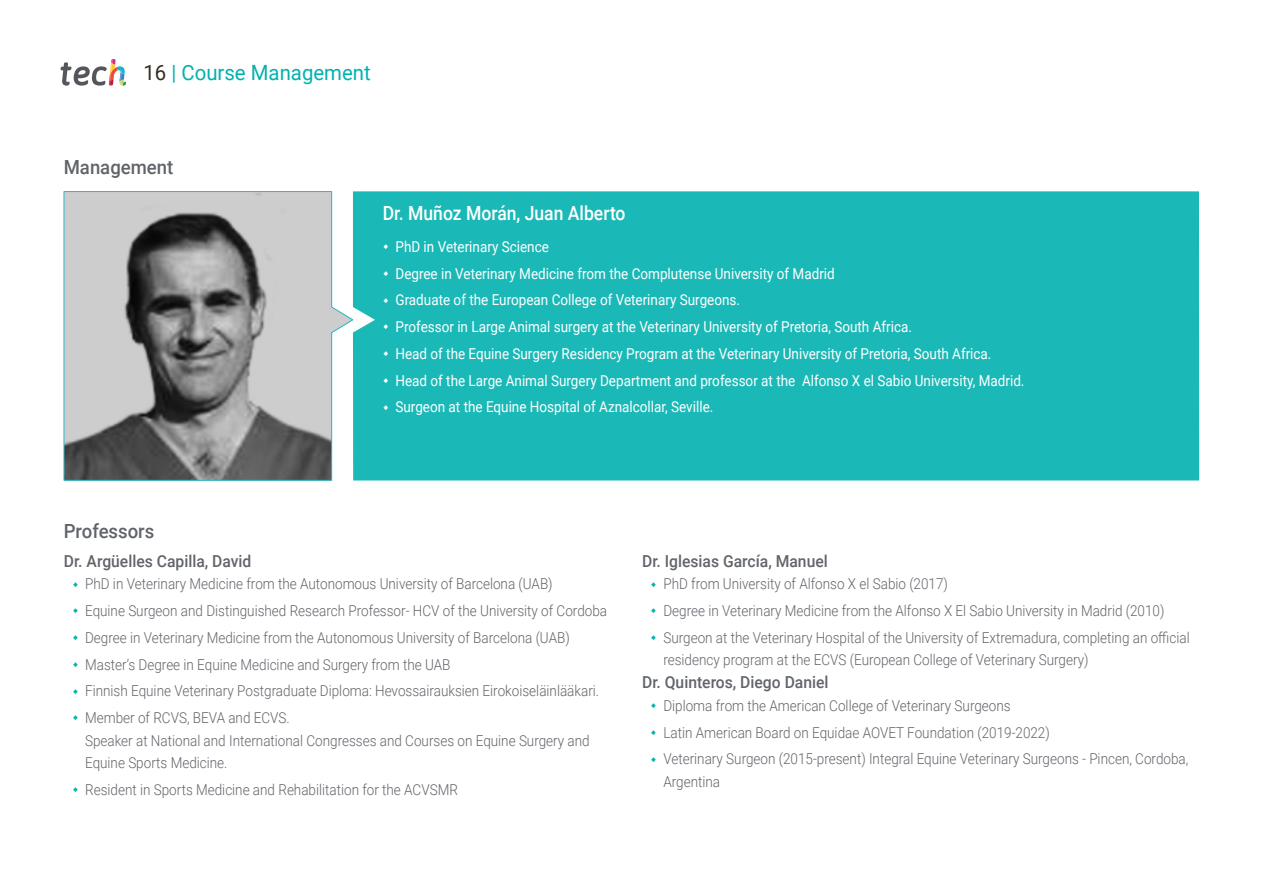
<style>
.page{position:relative;width:1263px;height:893px;background:#fff}
.page>*{position:absolute;margin:0;border:0;box-sizing:border-box;transform-origin:0 0}
.t1{font:21px "Roboto";color:#00b2af}
.t2{font:500 19.5px "Roboto";color:#fff;scale:.9 1}
.t3{font:500 19.5px "Roboto";color:#61646a;scale:.95 1}
.t4{font:500 16.5px "Roboto";color:#61646a;scale:.95 1}
.t5{font:300 15px/26.7px "Roboto";color:#61646a;scale:.9 1}
.t6{font:15px/26.7px "Roboto";color:#fff;scale:.9 1}
.s1{color:#312e20}
</style>
<div class="page">
<svg style="left:61px;top:59px;width:65px;height:27px"></svg>
<div style="left:353px;top:191px;width:846px;height:289px;background:#1ab9b7"></div>
<svg style="left:64px;top:191px;width:289px;height:290px;background:#9fa0a1"></svg>
<svg style="left:384px;top:244px;width:4px;height:5px"></svg>
<svg style="left:384px;top:271px;width:4px;height:5px"></svg>
<svg style="left:384px;top:298px;width:4px;height:5px"></svg>
<svg style="left:384px;top:324px;width:4px;height:5px"></svg>
<svg style="left:384px;top:351px;width:4px;height:5px"></svg>
<svg style="left:384px;top:378px;width:4px;height:5px"></svg>
<svg style="left:384px;top:405px;width:4px;height:5px"></svg>
<h1 class="t1" style="left:144px;top:57px;width:229px"><span class="s1">16</span> | Course Management</h1>
<h2 class="t3" style="left:64px;top:154px;width:117px">Management</h2>
<h2 class="t3" style="left:64px;top:517px;width:97px">Professors</h2>
<h2 class="t2" style="left:383px;top:199px;width:271px">Dr. Muñoz Morán, Juan Alberto</h2>
<p class="t6" style="left:395px;top:232px;width:700px">PhD in Veterinary Science<br>Degree in Veterinary Medicine from the Complutense University of Madrid<br>Graduate of the European College of Veterinary Surgeons.<br>Professor in Large Animal surgery at the Veterinary University of Pretoria, South Africa.<br>Head of the Equine Surgery Residency Program at the Veterinary University of Pretoria, South Africa.<br>Head of the Large Animal Surgery Department and professor at the Alfonso X el Sabio University, Madrid.<br>Surgeon at the Equine Hospital of Aznalcollar, Seville.</p>
<p class="t4" style="left:64px;top:550px;width:199px">Dr. Argüelles Capilla, David</p>
<p class="t5" style="left:85px;top:570px;width:581px">PhD in Veterinary Medicine from the Autonomous University of Barcelona (UAB)<br>Equine Surgeon and Distinguished Research Professor- HCV of the University of Cordoba Degree in Veterinary Medicine from the Autonomous University of Barcelona (UAB)<br>Master’s Degree in Equine Medicine and Surgery from the UAB<br>Finnish Equine Veterinary Postgraduate Diploma: Hevossairauksien Eirokoiseläinlääkari.<br>Member of RCVS, BEVA and ECVS.</p>
<p class="t5" style="left:85px;top:728px;width:562px;line-height:22.5px">Speaker at National and International Congresses and Courses on Equine Surgery and<br>Equine Sports Medicine.</p>
<p class="t5" style="left:85px;top:776px;width:416px">Resident in Sports Medicine and Rehabilitation for the ACVSMR</p>
<p class="t4" style="left:642px;top:550px;width:197px">Dr. Iglesias García, Manuel</p>
<p class="t5" style="left:663px;top:570px;width:586px">PhD from University of Alfonso X el Sabio (2017)<br>Degree in Veterinary Medicine from the Alfonso X El Sabio University in Madrid (2010)<br>Surgeon at the Veterinary Hospital of the University of Extremadura, completing an official</p>
<p class="t5" style="left:663px;top:646px;width:474px">residency program at the ECVS (European College of Veterinary Surgery)</p>
<p class="t4" style="left:642px;top:671px;width:198px">Dr. Quinteros, Diego Daniel</p>
<p class="t5" style="left:663px;top:692px;width:585px">Diploma from the American College of Veterinary Surgeons<br>Latin American Board on Equidae AOVET Foundation (2019-2022)<br>Veterinary Surgeon (2015-present) Integral Equine Veterinary Surgeons - Pincen, Cordoba,</p>
<p class="t5" style="left:663px;top:768px;width:65px">Argentina</p>
</div>
